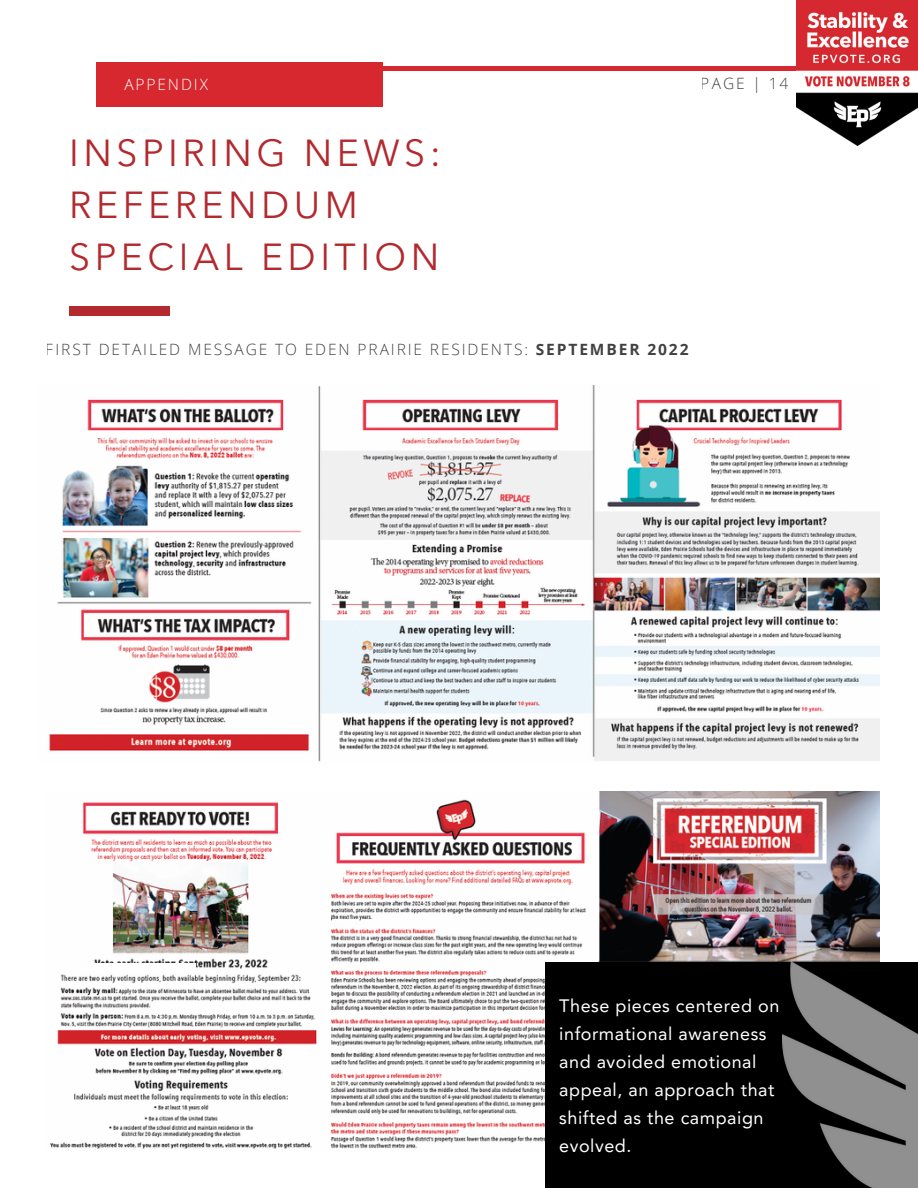
<style>
.page{position:relative;width:918px;height:1188px;background:#fff}
.page>*{position:absolute;margin:0;border:0;box-sizing:border-box;transform-origin:0 0}
.t1{font:37.35px/51.8px "Avenir Next LT Pro";letter-spacing:.12em;color:#b2292e}
.t2{font:18px/28.2px "Avenir LT Pro";letter-spacing:.03em;color:#fff}
.t3{font:300 15.6px "Open Sans";letter-spacing:.12em;color:#000}
.t4{font:300 15.6px "Open Sans";letter-spacing:.12em;color:#fff}
.s1{font-weight:700}
</style>
<div class="page">
<img style="left:50px;top:792px;width:829px;height:357px">
<div style="left:95px;top:963px;width:100px;height:9px;background:#fff"></div>
<hr style="left:99px;top:67px;width:726px;height:3px;background:#d7282f">
<div style="left:96px;top:62px;width:287px;height:44px;background:#d7282f"></div>
<img style="left:797px;top:0;width:121px;height:145px">
<div style="left:69px;top:306px;width:100px;height:9px;background:#b2292e"></div>
<div style="left:545px;top:962px;width:373px;height:226px;background:#000"></div>
<img style="left:782px;top:962px;width:136px;height:226px">
<img style="left:49px;top:385px;width:831px;height:377px">
<p class="t4" style="left:124px;top:73px;width:85px">APPENDIX</p>
<p class="t3" style="left:701px;top:73px;width:89px">PAGE | 14</p>
<h1 class="t1" style="left:69px;top:131px;width:373px">INSPIRING NEWS:<br>REFERENDUM<br>SPECIAL EDITION</h1>
<p class="t3" style="left:46px;top:339px;width:644px">FIRST DETAILED MESSAGE TO EDEN PRAIRIE RESIDENTS: <span class="s1">SEPTEMBER 2022</span></p>
<p class="t2" style="left:559px;top:993px;width:222px">These pieces centered on informational awareness and avoided emotional appeal, an approach that shifted as the campaign evolved.</p>
</div>
